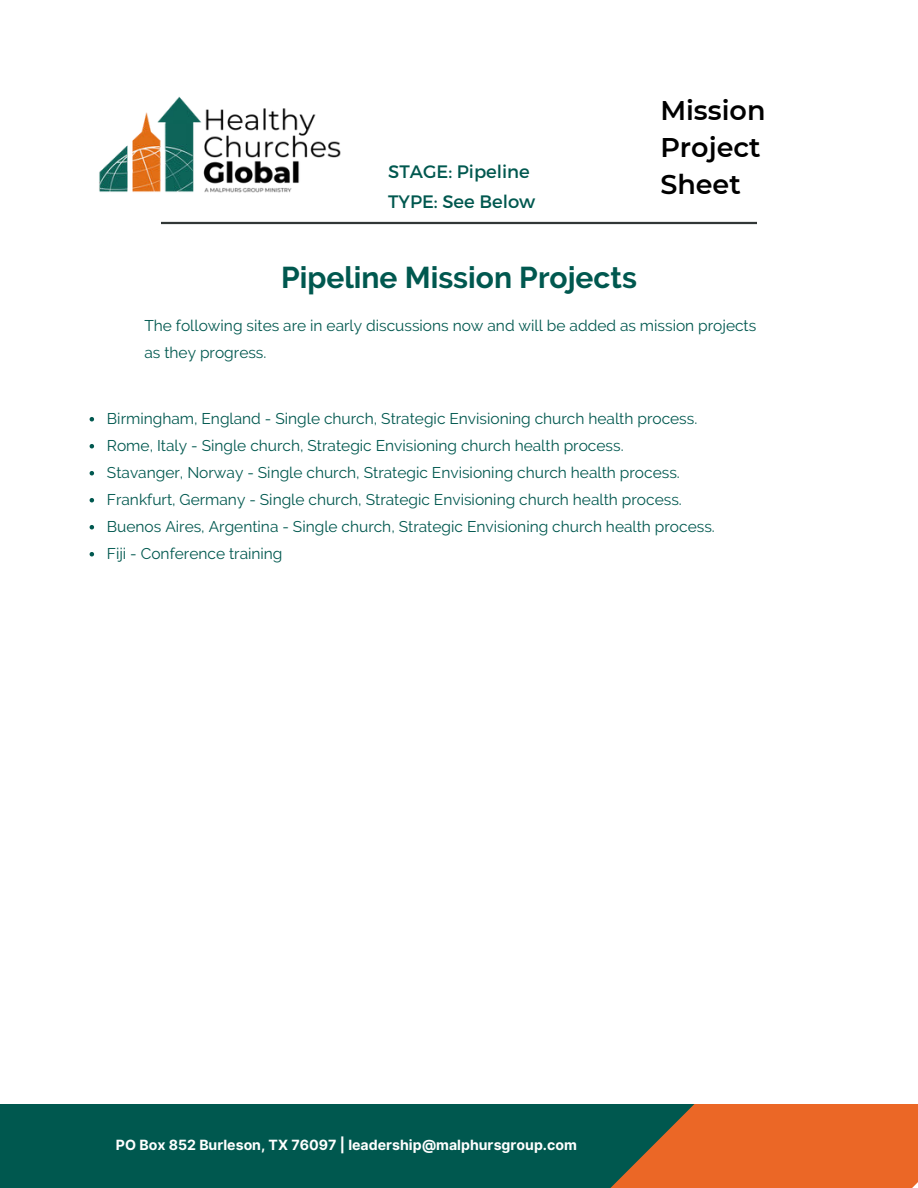
<style>
.page{position:relative;width:918px;height:1188px;background:#fff}
.page>*{position:absolute;margin:0;border:0;box-sizing:border-box;transform-origin:0 0}
.t1{font:700 30px "Raleway";color:#00584f}
.t2{font:600 27px/37.2px "Montserrat";color:#000}
.t3{font:18px/30.2px "Montserrat";color:#00584f}
.t4{font:15.45px/27px "Raleway";color:#00584f}
.t5{font:700 14.1px "Inter";color:#fff}
</style>
<div class="page">
<div style="left:0;top:1104px;width:896px;height:84px;background:#00584f"></div>
<hr style="left:161px;top:222px;width:596px;height:2px;background:#313736">
<svg style="left:610px;top:1104px;width:308px;height:84px;background:#ca642b"></svg>
<img style="left:99px;top:96px;width:248px;height:126px">
<svg style="left:90px;top:417px;width:4px;height:4px"></svg>
<svg style="left:90px;top:444px;width:4px;height:4px"></svg>
<svg style="left:90px;top:471px;width:4px;height:4px"></svg>
<svg style="left:90px;top:498px;width:4px;height:4px"></svg>
<svg style="left:90px;top:525px;width:4px;height:4px"></svg>
<svg style="left:90px;top:552px;width:4px;height:4px"></svg>
<p class="t3" style="left:388px;top:156px;width:149px">STAGE: Pipeline<br>TYPE: See Below</p>
<h1 class="t1" style="left:281px;top:260px;width:357px">Pipeline Mission Projects</h1>
<h2 class="t2" style="left:660px;top:91px;width:107px">Mission<br>Project<br>Sheet</h2>
<p class="t4" style="left:144px;top:312px;width:613px">The following sites are in early discussions now and will be added as mission projects as they progress.</p>
<p class="t4" style="left:107px;top:405px;width:609px">Birmingham, England - Single church, Strategic Envisioning church health process.<br>Rome, Italy - Single church, Strategic Envisioning church health process.<br>Stavanger, Norway - Single church, Strategic Envisioning church health process.<br>Frankfurt, Germany - Single church, Strategic Envisioning church health process.<br>Buenos Aires, Argentina - Single church, Strategic Envisioning church health process.<br>Fiji - Conference training</p>
<p class="t5" style="left:116px;top:1135px;width:462px">PO Box 852 Burleson, TX 76097 | leadership@malphursgroup.com</p>
</div>
